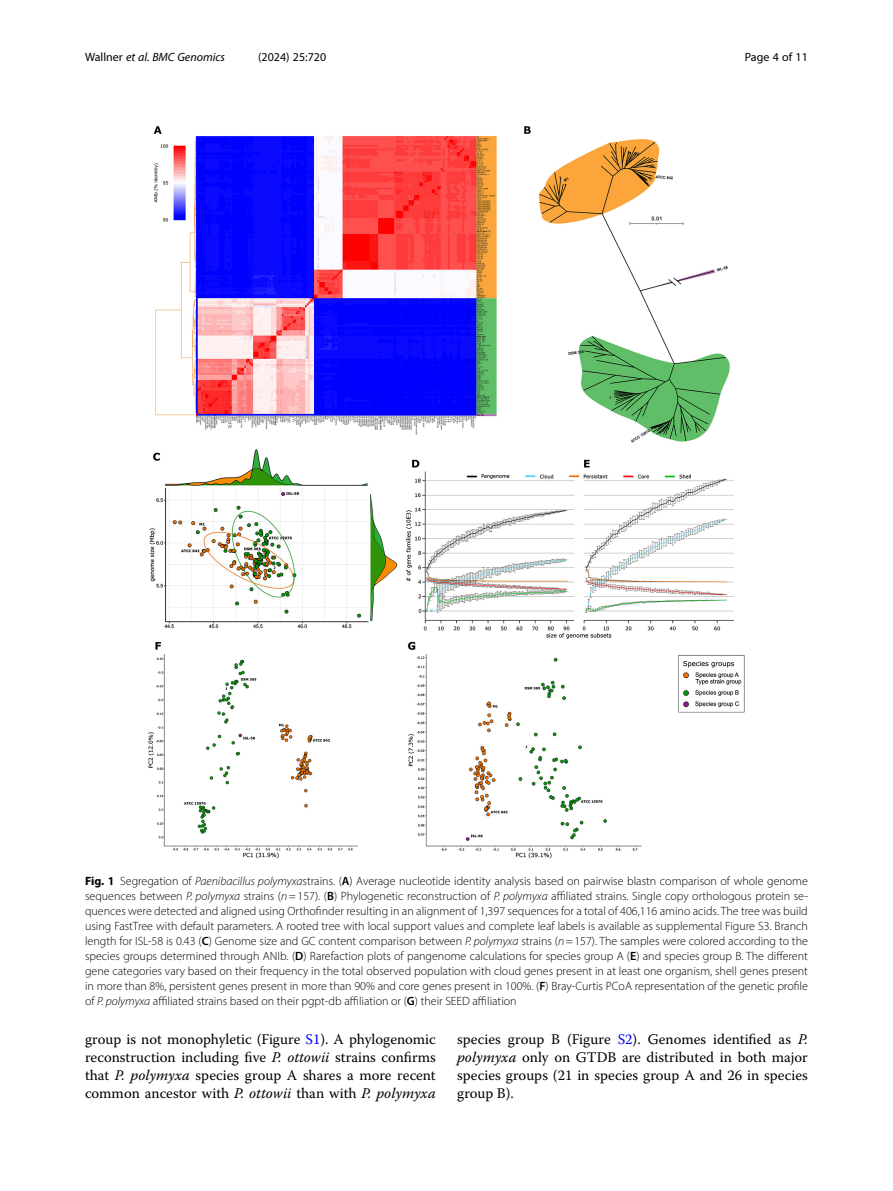
<style>
.page{position:relative;width:893px;height:1191px;background:#fff}
.page>*{position:absolute;margin:0;border:0;box-sizing:border-box;transform-origin:0 0}
.Body_Text_Indent{font:14.7px/18px "Warnock Pro";color:#000;text-align:justify}
.Figure_Caption{font:300 12px/15px "Myriad Pro";color:#000;text-align:justify}
.t1{font:italic 12px "Myriad Pro";color:#000}
.t2{font:12px "Myriad Pro";color:#000}
.s1{font-style:normal}
.s2{font-weight:700}
.s3{font-style:italic}
.s4{font-weight:600}
.s5{color:#00f}
</style>
<div class="page">
<img style="left:149px;top:126px;width:595px;height:732px">
<p class="t1" style="left:85px;top:50px;width:142px"><span class="s1">Wallner</span> et al. BMC Genomics</p>
<p class="t2" style="left:258px;top:50px;width:70px">(2024) 25:720</p>
<p class="t2" style="left:745px;top:50px;width:65px">Page 4 of 11</p>
<p class="Figure_Caption" style="left:85px;top:873px;width:724px"><span class="s2">Fig. 1</span> Segregation of <span class="s3">Paenibacillus polymyxa</span>strains. (<span class="s4">A</span>) Average nucleotide identity analysis based on pairwise blastn comparison of whole genome sequences between <span class="s3">P. polymyxa</span> strains (<span class="s3">n</span>=157). (<span class="s4">B</span>) Phylogenetic reconstruction of <span class="s3">P. polymyxa</span> affiliated strains. Single copy orthologous protein se&shy;quences were detected and aligned using Orthofinder resulting in an alignment of 1,397 sequences for a total of 406,116 amino acids. The tree was build using FastTree with default parameters. A rooted tree with local support values and complete leaf labels is available as supplemental Figure S3. Branch length for ISL-58 is 0.43 (<span class="s4">C</span>) Genome size and GC content comparison between <span class="s3">P. polymyxa</span> strains (<span class="s3">n</span>=157). The samples were colored according to the species groups determined through ANIb. (<span class="s4">D</span>) Rarefaction plots of pangenome calculations for species group A (<span class="s4">E</span>) and species group B. The different gene categories vary based on their frequency in the total observed population with cloud genes present in at least one organism, shell genes present in more than 8%, persistent genes present in more than 90% and core genes present in 100%. (<span class="s4">F</span>) Bray-Curtis PCoA representation of the genetic profile of <span class="s3">P. polymyxa</span> affiliated strains based on their pgpt-db affiliation or (<span class="s4">G</span>) their SEED affiliation</p>
<p class="Body_Text_Indent" style="left:85px;top:1030px;width:352px">group is not monophyletic (Figure <span class="s5">S1</span>). A phylogenomic reconstruction including five <span class="s3">P. ottowii</span> strains confirms that <span class="s3">P. polymyxa</span> species group A shares a more recent common ancestor with <span class="s3">P. ottowii</span> than with <span class="s3">P. polymyxa</span></p>
<p class="Body_Text_Indent" style="left:457px;top:1030px;width:352px">species group B (Figure <span class="s5">S2</span>). Genomes identified as <span class="s3">P. polymyxa</span> only on GTDB are distributed in both major species groups (21 in species group A and 26 in species group B).</p>
</div>
